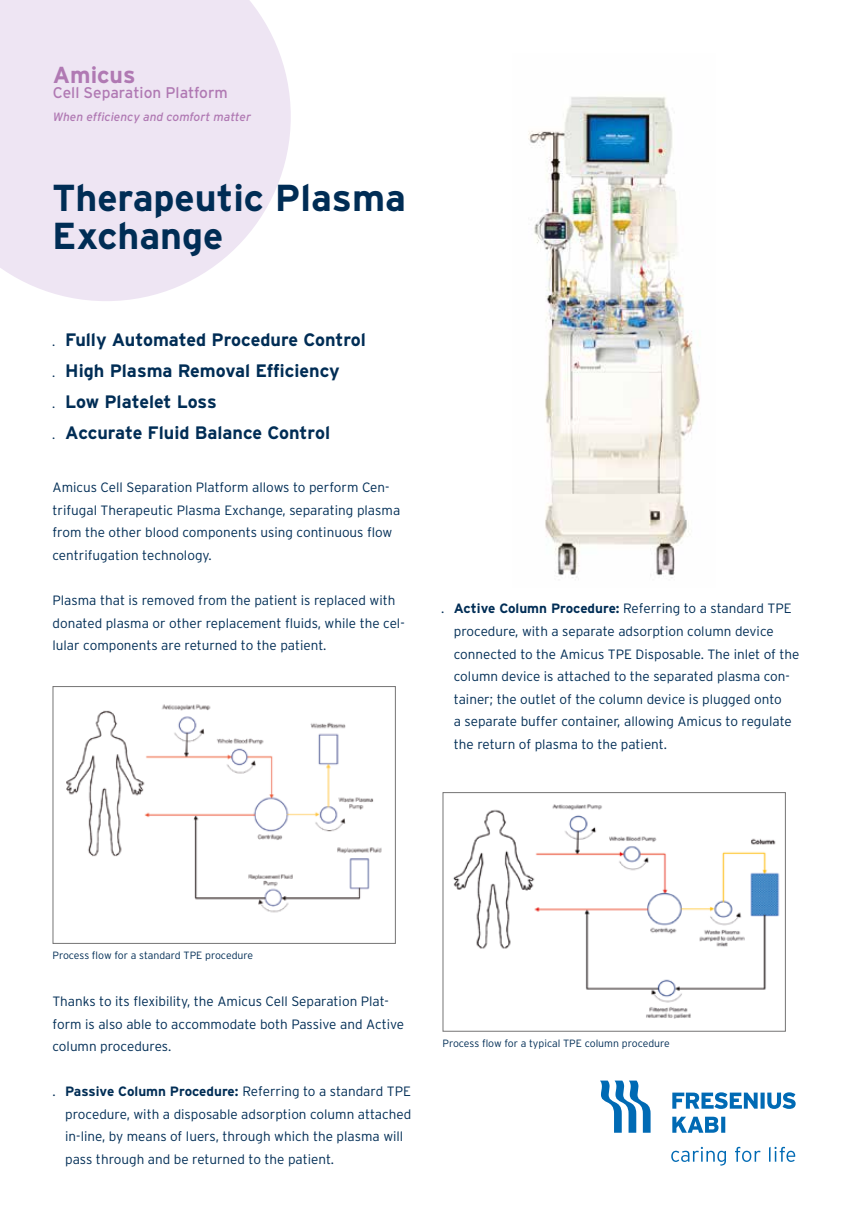
<style>
.page{position:relative;width:851px;height:1221px;background:#fff}
.page>*{position:absolute;margin:0;border:0;box-sizing:border-box;transform-origin:0 0}
.t1{font:700 37.5px/37.5px "Interstate";color:#002d55}
.t2{font:700 23.25px "Interstate";color:#b079b3}
.t3{font:700 18px/31px "Interstate";color:#002d55}
.t4{font:15.45px "Interstate";color:#b079b3}
.t5{font:300 13.5px/22.5px "Interstate";color:#002d55}
.t6{font:italic 12px "Interstate";color:#b079b3}
.t7{font:300 10.5px "Interstate";color:#002d55}
.s1{font-size:9px}
.s2{font-weight:700}
</style>
<div class="page">
<svg style="left:600px;top:1080px;width:50px;height:52px"></svg>
<svg style="left:672px;top:1116px;width:53px;height:16px"></svg>
<svg style="left:672px;top:1092px;width:123px;height:16px"></svg>
<svg style="left:671px;top:1146px;width:124px;height:19px"></svg>
<svg style="left:0;top:0;width:291px;height:301px;background:#efe7f4"></svg>
<img style="left:528px;top:96px;width:172px;height:482px">
<img style="left:453px;top:804px;width:327px;height:215px">
<img style="left:66px;top:704px;width:316px;height:209px">
<h2 class="t2" style="left:53px;top:61px;width:84px">Amicus</h2>
<p class="t4" style="left:53px;top:84px;width:176px">Cell Separation Platform</p>
<p class="t6" style="left:53px;top:109px;width:200px">When efficiency and comfort matter</p>
<h1 class="t1" style="left:52px;top:179px;width:355px">Therapeutic Plasma<br>Exchange</h1>
<h3 class="t3" style="left:52px;top:324px;width:315px"><span class="s1">.</span> Fully Automated Procedure Control <span class="s1">.</span> High Plasma Removal Efficiency<br><span class="s1">.</span> Low Platelet Loss<br><span class="s1">.</span> Accurate Fluid Balance Control</h3>
<p class="t5" style="left:52px;top:476px;width:349px">Amicus Cell Separation Platform allows to perform Cen&shy;trifugal Therapeutic Plasma Exchange, separating plasma from the other blood components using continuous flow centrifugation technology.</p>
<p class="t5" style="left:52px;top:589px;width:353px">Plasma that is removed from the patient is replaced with donated plasma or other replacement fluids, while the cel&shy;lular components are returned to the patient.</p>
<p class="t5" style="left:454px;top:597px;width:347px;text-indent:-13px">. <span class="s2">Active Column Procedure:</span> Referring to a standard TPE procedure, with a separate adsorption column device connected to the Amicus TPE Disposable. The inlet of the column device is attached to the separated plasma con&shy;tainer; the outlet of the column device is plugged onto<br>a separate buffer container, allowing Amicus to regulate the return of plasma to the patient.</p>
<p class="t7" style="left:52px;top:948px;width:202px">Process flow for a standard TPE procedure</p>
<p class="t5" style="left:52px;top:990px;width:353px">Thanks to its flexibility, the Amicus Cell Separation Plat&shy;form is also able to accommodate both Passive and Active column procedures.</p>
<p class="t5" style="left:65px;top:1080px;width:347px;text-indent:-13px">. <span class="s2">Passive Column Procedure:</span> Referring to a standard TPE procedure, with a disposable adsorption column attached in-line, by means of luers, through which the plasma will pass through and be returned to the patient.</p>
<p class="t7" style="left:442px;top:1036px;width:229px">Process flow for a typical TPE column procedure</p>
</div>
